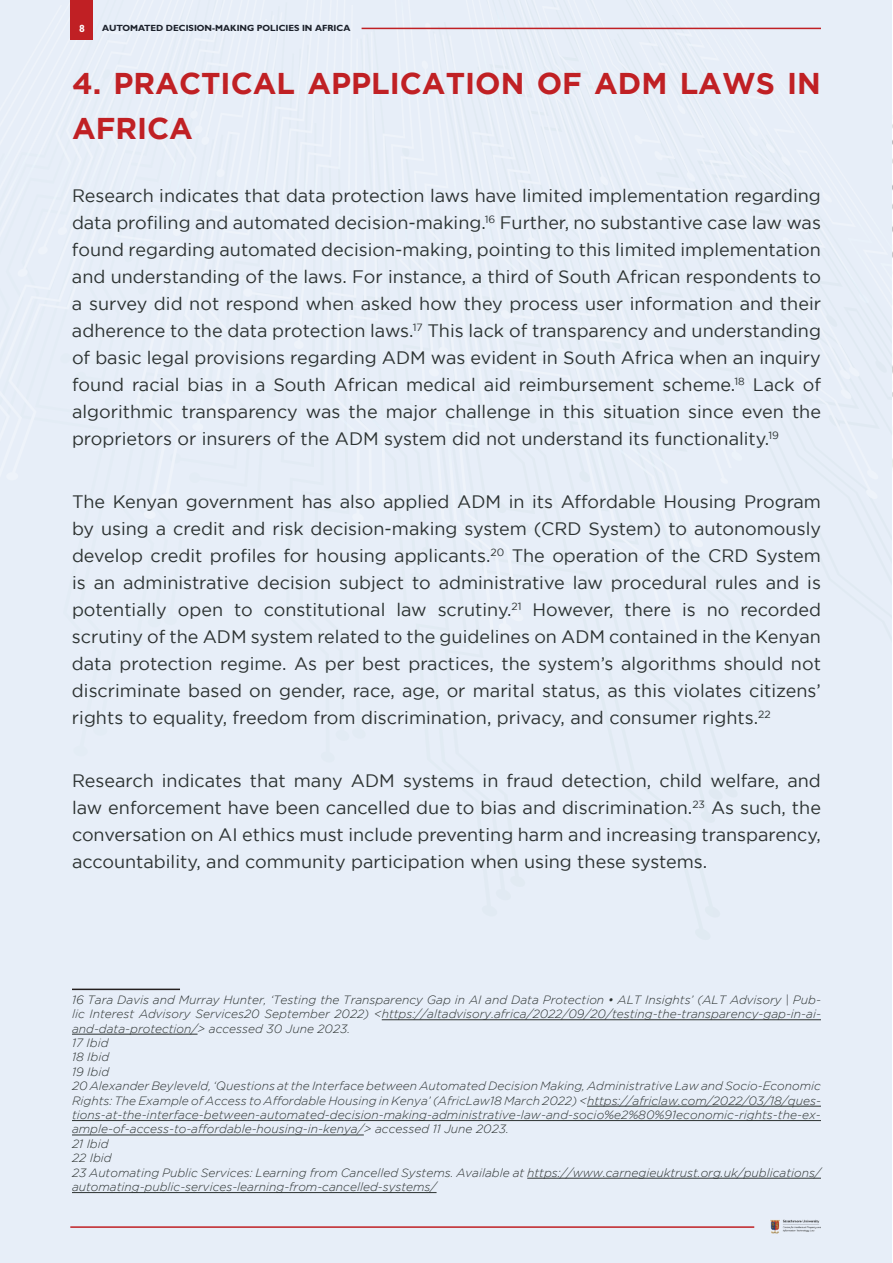
<style>
.page{position:relative;width:893px;height:1263px;background:#e7eef8}
.page>*{position:absolute;margin:0;border:0;box-sizing:border-box;transform-origin:0 0}
.t1{font:700 30px/45px "Gotham";color:#c02024}
.t2{font:18px/27px "Gotham";color:#2c3231;text-align:justify}
.t3{font:italic 300 12px/14.4px "Gotham";color:#2c3231}
.t4{font:700 10.5px "Gill Sans";color:#fff}
.t5{font:700 9px "Gill Sans";color:#1c212b}
</style>
<div class="page">
<svg style="left:653px;top:27px;width:168px;height:3px"></svg>
<svg style="left:892px;top:0;width:1px;height:729px"></svg>
<hr style="left:70px;top:1226px;width:684px;height:2px;background:#c02024">
<img style="left:770px;top:1219px;width:51px;height:15px">
<div style="left:70px;top:0;width:23px;height:39px;background:#c02024"></div>
<hr style="left:362px;top:28px;width:459px;height:1px;background:#c02024">
<hr style="left:72px;top:988px;width:108px;height:2px;background:#241f1f">
<hr style="left:382px;top:1019px;width:439px;height:1px;background:#2c3231">
<hr style="left:72px;top:1034px;width:126px;height:1px;background:#2c3231">
<hr style="left:587px;top:1106px;width:234px;height:1px;background:#2c3231">
<hr style="left:72px;top:1120px;width:749px;height:1px;background:#2c3231">
<hr style="left:72px;top:1135px;width:292px;height:1px;background:#2c3231">
<hr style="left:527px;top:1178px;width:294px;height:1px;background:#2c3231">
<hr style="left:72px;top:1192px;width:365px;height:1px;background:#2c3231">
<p class="t4" style="left:79px;top:22px;width:7px">8</p>
<p class="t5" style="left:102px;top:23px;width:250px">AUTOMATED DECISION-MAKING POLICIES IN AFRICA</p>
<h1 class="t1" style="left:72px;top:60px;width:750px">4. PRACTICAL APPLICATION OF ADM LAWS IN<br>AFRICA</h1>
<p class="t2" style="left:72px;top:182px;width:750px">Research indicates that data protection laws have limited implementation regarding data profiling and automated decision-making.<sup>16</sup> Further, no substantive case law was found regarding automated decision-making, pointing to this limited implementation and understanding of the laws. For instance, a third of South African respondents to a survey did not respond when asked how they process user information and their adherence to the data protection laws.<sup>17</sup> This lack of transparency and understanding of basic legal provisions regarding ADM was evident in South Africa when an inquiry found racial bias in a South African medical aid reimbursement scheme.<sup>18</sup> Lack of algorithmic transparency was the major challenge in this situation since even the proprietors or insurers of the ADM system did not understand its functionality.<sup>19</sup></p>
<p class="t2" style="left:72px;top:488px;width:750px">The Kenyan government has also applied ADM in its Affordable Housing Program by using a credit and risk decision-making system (CRD System) to autonomously develop credit profiles for housing applicants.<sup>20</sup> The operation of the CRD System is an administrative decision subject to administrative law procedural rules and is potentially open to constitutional law scrutiny.<sup>21</sup> However, there is no recorded scrutiny of the ADM system related to the guidelines on ADM contained in the Kenyan data protection regime. As per best practices, the system’s algorithms should not discriminate based on gender, race, age, or marital status, as this violates citizens’ rights to equality, freedom from discrimination, privacy, and consumer rights.<sup>22</sup></p>
<p class="t2" style="left:72px;top:767px;width:750px">Research indicates that many ADM systems in fraud detection, child welfare, and law enforcement have been cancelled due to bias and discrimination.<sup>23</sup> As such, the conversation on AI ethics must include preventing harm and increasing transparency, accountability, and community participation when using these systems.</p>
<p class="t3" style="left:72px;top:992px;width:750px">16 Tara Davis and Murray Hunter, ‘Testing the Transparency Gap in AI and Data Protection • ALT Insights’ (ALT Advisory | Pub&shy;lic Interest Advisory Services20 September 2022) &lt;https://altadvisory.africa/2022/09/20/testing-the-transparency-gap-in-ai&shy;and-data-protection/&gt; accessed 30 June 2023.<br>17 Ibid<br>18 Ibid<br>19 Ibid<br>20 Alexander Beyleveld, ‘Questions at the Interface between Automated Decision Making, Administrative Law and Socio-Economic Rights: The Example of Access to Affordable Housing in Kenya’ (AfricLaw18 March 2022) &lt;https://africlaw.com/2022/03/18/ques&shy;tions-at-the-interface-between-automated-decision-making-administrative-law-and-socio%e2%80%91economic-rights-the-ex&shy;ample-of-access-to-affordable-housing-in-kenya/&gt; accessed 11 June 2023.<br>21 Ibid<br>22 Ibid<br>23 Automating Public Services: Learning from Cancelled Systems. Available at https://www.carnegieuktrust.org.uk/publications/ automating-public-services-learning-from-cancelled-systems/</p>
</div>
